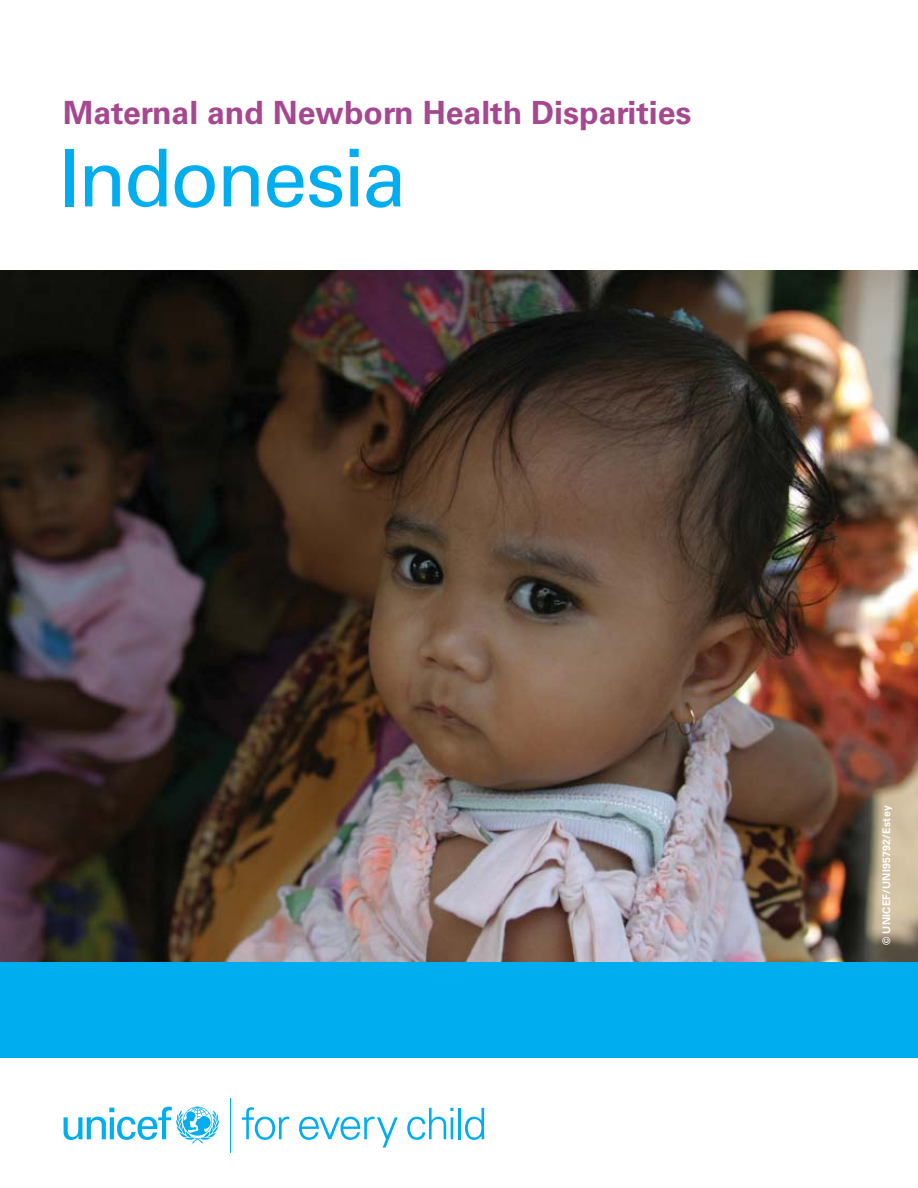
<style>
.page{position:relative;width:918px;height:1188px;background:#fff}
.page>*{position:absolute;margin:0;border:0;box-sizing:border-box;transform-origin:0 0}
.t1{font:79.95px "Univers LT Std";letter-spacing:-.03em;color:#00aeef}
.t2{font:700 31.95px "Univers LT Std";color:#a54890}
.t3{font:700 10.5px "Univers LT Std";letter-spacing:.025em;color:#fff}
</style>
<div class="page">
<img style="left:0;top:270px;width:918px;height:692px">
<div style="left:0;top:962px;width:918px;height:95px;background:#00aeef"></div>
<svg style="left:64px;top:1107px;width:155px;height:37px"></svg>
<svg style="left:242px;top:1107px;width:47px;height:33px"></svg>
<svg style="left:299px;top:1117px;width:99px;height:31px"></svg>
<svg style="left:407px;top:1108px;width:46px;height:32px"></svg>
<hr style="left:458px;top:1108px;width:3px;height:31px;background:#00aeef">
<svg style="left:465px;top:1108px;width:19px;height:32px"></svg>
<hr style="left:230px;top:1099px;width:1px;height:54px;background:#00aeef">
<p class="t2" style="left:63px;top:94px;width:630px">Maternal and Newborn Health Disparities</p>
<h1 class="t1" style="left:59px;top:131px;width:350px">Indonesia</h1>
<p class="t3" style="left:880px;top:945px;width:141px;rotate:-90deg">© UNICEF/UNI95792/Estey</p>
</div>
